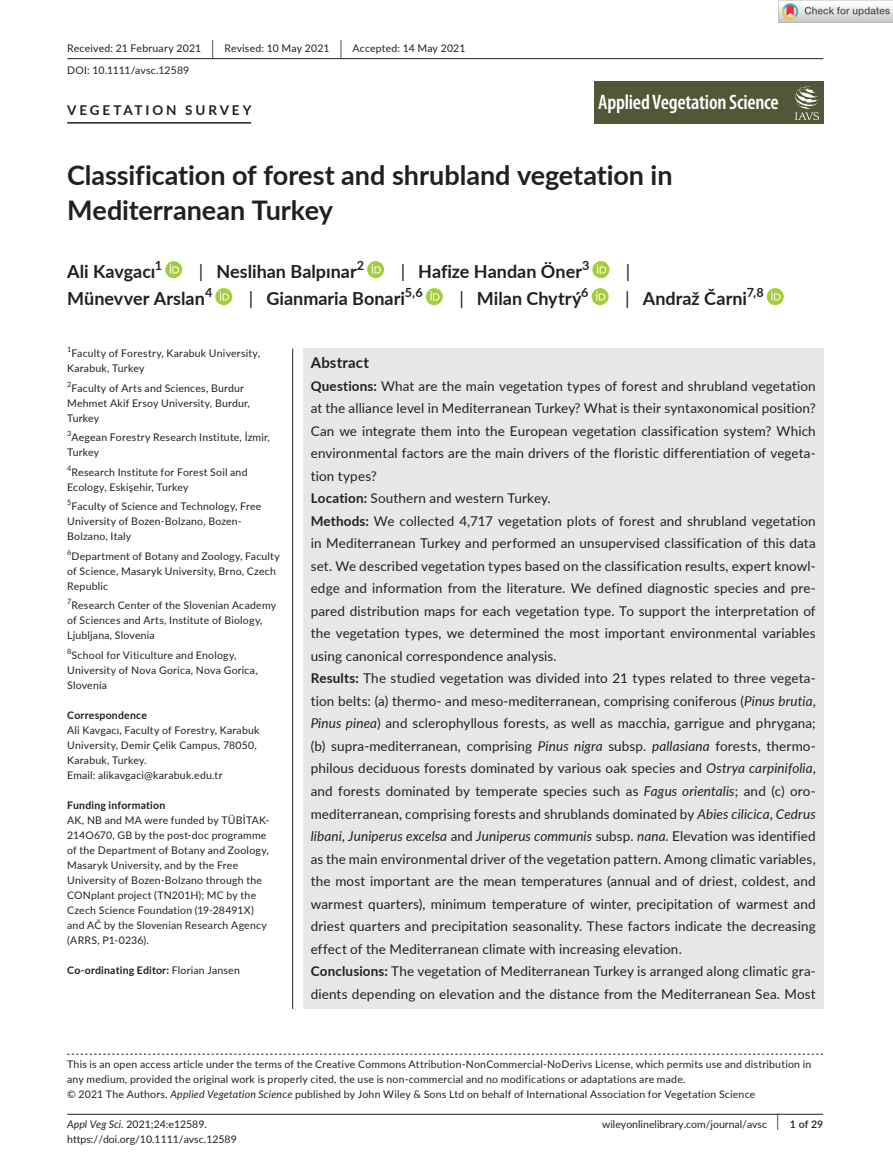
<style>
.page{position:relative;width:893px;height:1174px;background:#fff}
.page>*{position:absolute;margin:0;border:0;box-sizing:border-box;transform-origin:0 0}
.t1{font:700 27px/34.5px "Lato";color:#231f20}
.t2{font:600 condensed 21px "Myriad Pro";letter-spacing:-.01em;color:#fff}
.t3{font:700 18px "Lato";color:#231f20}
.t4{font:18px "Lato";color:#231f20}
.t5{font:700 15px "Lato";letter-spacing:.015em;color:#231f20}
.t6{font:13.5px/22.5px "Lato";letter-spacing:.01em;color:#231f20}
.t7{font:700 13.5px "Lato";letter-spacing:.215em;color:#231f20}
.t8{font:700 12.6px "Lato";color:#231f20}
.t9{font:10.5px/15px "Lato";letter-spacing:.02em;color:#231f20}
.t10{font:10.5px "Lato";color:#231f20}
.t11{font:700 10.5px "Lato";letter-spacing:.02em;color:#231f20}
.t12{font:600 10.5px "Lato";color:#231f20}
.t13{font:7.35px "Lato";color:#231f20}
.s1{font-size:19.65px}
.s2{font-weight:400}
.s3{font-weight:700}
.s4{font-style:italic}
.s5{font-weight:400;font-size:17.4px}
</style>
<div class="page">
<hr style="left:67px;top:1113px;width:756px;height:1px;background:#231f20">
<div style="left:594px;top:82px;width:229px;height:42px;background:#535637"></div>
<svg style="left:795px;top:86px;width:24px;height:34px"></svg>
<hr style="left:67px;top:58px;width:756px;height:1px;background:#231f20">
<hr style="left:67px;top:122px;width:184px;height:2px;background:#231f20">
<svg style="left:165px;top:261px;width:17px;height:17px"></svg>
<svg style="left:170px;top:264px;width:9px;height:9px"></svg>
<svg style="left:367px;top:261px;width:17px;height:17px"></svg>
<svg style="left:372px;top:264px;width:9px;height:9px"></svg>
<svg style="left:592px;top:261px;width:17px;height:17px"></svg>
<svg style="left:597px;top:264px;width:9px;height:9px"></svg>
<div style="left:215px;top:288px;width:17px;height:17px;background:#a5cd39;border-radius:50%"></div>
<svg style="left:220px;top:291px;width:9px;height:9px"></svg>
<div style="left:426px;top:288px;width:17px;height:17px;background:#a5cd39;border-radius:50%"></div>
<svg style="left:430px;top:291px;width:10px;height:9px"></svg>
<svg style="left:592px;top:288px;width:17px;height:17px"></svg>
<svg style="left:596px;top:291px;width:9px;height:9px"></svg>
<svg style="left:767px;top:288px;width:17px;height:17px"></svg>
<svg style="left:771px;top:291px;width:9px;height:9px"></svg>
<svg style="left:67px;top:1053px;width:756px;height:1px"></svg>
<div style="left:303px;top:349px;width:520px;height:660px;background:#e6e7e9"></div>
<hr style="left:292px;top:349px;width:1px;height:660px;background:#231f20">
<img style="left:779px;top:0;width:114px;height:23px">
<p class="t9" style="left:67px;top:37px;width:400px;line-height:21.8px">Received: 21 February 2021 <span class="s1">|</span> Revised: 10 May 2021 <span class="s1">|</span> Accepted: 14 May 2021<br>DOI: 10.1111/avsc.12589</p>
<p class="t7" style="left:67px;top:100px;width:186px">VEGETATION SURVEY</p>
<h2 class="t2" style="left:598px;top:91px;width:182px">Applied Vegetation Science</h2>
<h1 class="t1" style="left:67px;top:157px;width:607px">Classification of forest and shrubland vegetation in<br>Mediterranean Turkey</h1>
<h3 class="t3" style="left:67px;top:258px;width:90px">Ali Kavgacı</h3>
<p class="t8" style="left:155px;top:256px;width:9px">1</p>
<h3 class="t3" style="left:199px;top:258px;width:160px"><span class="s2">|</span> Neslihan Balpınar</h3>
<p class="t8" style="left:357px;top:256px;width:9px">2</p>
<h3 class="t3" style="left:401px;top:258px;width:183px"><span class="s2">|</span> Hafize Handan Öner</h3>
<p class="t8" style="left:582px;top:256px;width:9px">3</p>
<h3 class="t4" style="left:626px;top:259px;width:6px">|</h3>
<h3 class="t3" style="left:67px;top:285px;width:139px">Münevver Arslan</h3>
<p class="t8" style="left:205px;top:283px;width:9px">4</p>
<h3 class="t3" style="left:249px;top:285px;width:158px"><span class="s2">|</span> Gianmaria Bonari</h3>
<p class="t8" style="left:405px;top:283px;width:19px">5,6</p>
<h3 class="t3" style="left:459px;top:285px;width:124px"><span class="s2">|</span> Milan Chytrý</h3>
<p class="t8" style="left:581px;top:283px;width:9px">6</p>
<h3 class="t3" style="left:625px;top:285px;width:123px"><span class="s2">|</span> Andraž Čarni</h3>
<p class="t8" style="left:747px;top:283px;width:18px">7,8</p>
<p class="t13" style="left:67px;top:344px;width:6px">1</p>
<p class="t9" style="left:67px;top:345px;width:194px;text-indent:4px">Faculty of Forestry, Karabuk University,<br>Karabuk, Turkey</p>
<p class="t13" style="left:67px;top:379px;width:6px">2</p>
<p class="t9" style="left:67px;top:380px;width:184px;text-indent:4px">Faculty of Arts and Sciences, Burdur<br>Mehmet Akif Ersoy University, Burdur,<br>Turkey</p>
<p class="t9" style="left:67px;top:429px;width:204px"><sup>3</sup>Aegean Forestry Research Institute, İzmir,<br>Turkey</p>
<p class="t9" style="left:67px;top:464px;width:182px"><sup>4</sup>Research Institute for Forest Soil and<br>Ecology, Eskişehir, Turkey</p>
<p class="t9" style="left:67px;top:498px;width:196px"><sup>5</sup>Faculty of Science and Technology, Free<br>University of Bozen-Bolzano, Bozen-<br>Bolzano, Italy</p>
<p class="t9" style="left:67px;top:548px;width:214px"><sup>6</sup>Department of Botany and Zoology, Faculty of Science, Masaryk University, Brno, Czech<br>Republic</p>
<p class="t9" style="left:67px;top:597px;width:210px"><sup>7</sup>Research Center of the Slovenian Academy of Sciences and Arts, Institute of Biology,<br>Ljubljana, Slovenia</p>
<p class="t9" style="left:67px;top:647px;width:192px"><sup>8</sup>School for Viticulture and Enology,<br>University of Nova Gorica, Nova Gorica,<br>Slovenia</p>
<p class="t11" style="left:67px;top:707px;width:81px">Correspondence</p>
<p class="t9" style="left:67px;top:722px;width:194px">Ali Kavgacı, Faculty of Forestry, Karabuk University, Demir Çelik Campus, 78050, Karabuk, Turkey.<br>Email: alikavgaci@karabuk.edu.tr</p>
<p class="t11" style="left:67px;top:797px;width:100px">Funding information</p>
<p class="t9" style="left:67px;top:812px;width:204px">AK, NB and MA were funded by TÜBİTAK-214O670, GB by the post-doc programme of the Department of Botany and Zoology, Masaryk University, and by the Free University of Bozen-Bolzano through the CONplant project (TN201H); MC by the Czech Science Foundation (19-28491X) and AČ by the Slovenian Research Agency (ARRS, P1-0236).</p>
<p class="t11" style="left:67px;top:962px;width:174px">Co-ordinating Editor: <span class="s2">Florian Jansen</span></p>
<p class="t5" style="left:311px;top:352px;width:60px">Abstract</p>
<p class="t6" style="left:311px;top:374px;width:507px"><span class="s3">Questions:</span> What are the main vegetation types of forest and shrubland vegetation at the alliance level in Mediterranean Turkey? What is their syntaxonomical position?<br>Can we integrate them into the European vegetation classification system? Which environmental factors are the main drivers of the floristic differentiation of vegeta&shy;tion types?<br><span class="s3">Location:</span> Southern and western Turkey.<br><span class="s3">Methods:</span> We collected 4,717 vegetation plots of forest and shrubland vegetation in Mediterranean Turkey and performed an unsupervised classification of this data set. We described vegetation types based on the classification results, expert knowl&shy;edge and information from the literature. We defined diagnostic species and pre&shy;pared distribution maps for each vegetation type. To support the interpretation of the vegetation types, we determined the most important environmental variables using canonical correspondence analysis.<br><span class="s3">Results:</span> The studied vegetation was divided into 21 types related to three vegeta&shy;tion belts: (a) thermo- and meso-mediterranean, comprising coniferous (<span class="s4">Pinus brutia</span>, <span class="s4">Pinus pinea</span>) and sclerophyllous forests, as well as macchia, garrigue and phrygana; (b) supra-mediterranean, comprising <span class="s4">Pinus nigra</span> subsp. <span class="s4">pallasiana</span> forests, thermo&shy;philous deciduous forests dominated by various oak species and <span class="s4">Ostrya carpinifolia</span>, and forests dominated by temperate species such as <span class="s4">Fagus orientalis</span>; and (c) oro&shy;mediterranean, comprising forests and shrublands dominated by <span class="s4">Abies cilicica</span>, <span class="s4">Cedrus libani</span>, <span class="s4">Juniperus excelsa</span> and <span class="s4">Juniperus communis</span> subsp. <span class="s4">nana</span>. Elevation was identified as the main environmental driver of the vegetation pattern. Among climatic variables, the most important are the mean temperatures (annual and of driest, coldest, and warmest quarters), minimum temperature of winter, precipitation of warmest and driest quarters and precipitation seasonality. These factors indicate the decreasing effect of the Mediterranean climate with increasing elevation.<br><span class="s3">Conclusions:</span> The vegetation of Mediterranean Turkey is arranged along climatic gra&shy;dients depending on elevation and the distance from the Mediterranean Sea. Most</p>
<p class="t9" style="left:67px;top:1056px;width:746px">This is an open access article under the terms of the Creative Commons Attribution-NonCommercial-NoDerivs License, which permits use and distribution in any medium, provided the original work is properly cited, the use is non-commercial and no modifications or adaptations are made.<br>© 2021 The Authors. <span class="s4">Applied Vegetation Science</span> published by John Wiley &amp; Sons Ltd on behalf of International Association for Vegetation Science</p>
<p class="t10" style="left:67px;top:1116px;width:141px"><span class="s4">Appl Veg Sci.</span> 2021;24:e12589.</p>
<p class="t12" style="left:776px;top:1116px;width:48px"><span class="s5">|</span> 1 of 29</p>
<p class="t10" style="left:67px;top:1131px;width:171px">https://doi.org/10.1111/avsc.12589</p>
<p class="t10" style="left:602px;top:1116px;width:167px">wileyonlinelibrary.com/journal/avsc</p>
</div>
